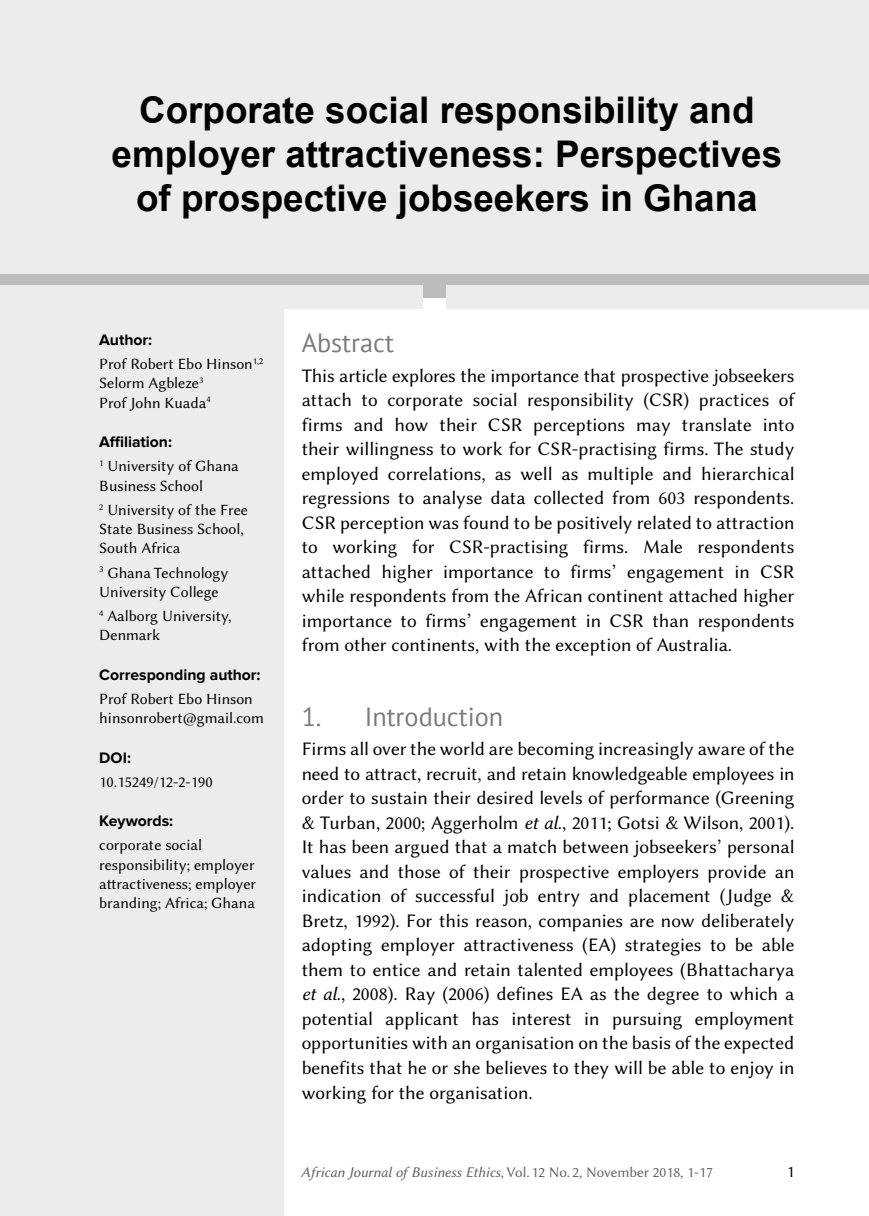
<style>
.page{position:relative;width:869px;height:1216px;background:#fff}
.page>*{position:absolute;margin:0;border:0;box-sizing:border-box;transform-origin:0 0}
.t1{font:700 36.75px/43.8px "Arial";color:#000;text-align:center}
.t2{font:26.25px "PT Sans";color:#7b7b7a}
.t3{font:19.25px/24.5px "Lin Biolinum O";color:#000;text-align:justify}
.t4{font:16.62px "Lin Biolinum O";color:#000}
.t5{font:15.75px/19.2px "Lin Biolinum O";color:#000}
.t6{font:700 15.75px "Proxima Nova";color:#000}
.t7{font:14.88px "Lin Biolinum OI";color:#636362}
.s1{font-family:"Lin Biolinum OI"}
.s2{font-family:"Lin Biolinum O"}
</style>
<div class="page">
<div style="left:0;top:274px;width:283px;height:941px;background:#ececed"></div>
<div style="left:0;top:0;width:868px;height:283px;background:#ececed"></div>
<div style="left:0;top:274px;width:868px;height:23px;background:#bbbcbd"></div>
<div style="left:446px;top:285px;width:422px;height:24px;background:#ececed"></div>
<div style="left:0;top:285px;width:422px;height:24px;background:#ececed"></div>
<h1 class="t1" style="left:111px;top:89px;width:671px">Corporate social responsibility and employer attractiveness: Perspectives of prospective jobseekers in Ghana</h1>
<p class="t6" style="left:99px;top:330px;width:54px">Author:</p>
<p class="t5" style="left:99px;top:354px;width:165px">Prof Robert Ebo Hinson<sup>1,2<br></sup>Selorm Agbleze<sup>3<br></sup>Prof John Kuada<sup>4</sup></p>
<p class="t6" style="left:99px;top:433px;width:74px">Affiliation:</p>
<p class="t5" style="left:99px;top:457px;width:141px"><sup>1</sup> University of Ghana<br>Business School</p>
<p class="t5" style="left:99px;top:500px;width:150px"><sup>2</sup> University of the Free<br>State Business School,<br>South Africa</p>
<p class="t5" style="left:99px;top:563px;width:131px"><sup>3</sup> Ghana Technology<br>University College</p>
<p class="t5" style="left:99px;top:606px;width:134px"><sup>4</sup> Aalborg University,<br>Denmark</p>
<p class="t6" style="left:99px;top:665px;width:163px">Corresponding author:</p>
<p class="t5" style="left:99px;top:689px;width:166px">Prof Robert Ebo Hinson hinsonrobert@gmail.com</p>
<p class="t6" style="left:99px;top:748px;width:33px">DOI:</p>
<p class="t5" style="left:99px;top:772px;width:115px">10.15249/12-2-190</p>
<p class="t6" style="left:99px;top:811px;width:75px">Keywords:</p>
<p class="t5" style="left:99px;top:835px;width:158px">corporate social responsibility; employer attractiveness; employer branding; Africa; Ghana</p>
<h2 class="t2" style="left:301px;top:326px;width:94px">Abstract</h2>
<p class="t3" style="left:301px;top:363px;width:494px">This article explores the importance that prospective jobseekers attach to corporate social responsibility (CSR) practices of firms and how their CSR perceptions may translate into their willingness to work for CSR-practising firms. The study employed correlations, as well as multiple and hierarchical regressions to analyse data collected from 603 respondents.<br>CSR perception was found to be positively related to attraction to working for CSR-practising firms. Male respondents attached higher importance to firms’ engagement in CSR while respondents from the African continent attached higher importance to firms’ engagement in CSR than respondents from other continents, with the exception of Australia.</p>
<h2 class="t2" style="left:301px;top:699px;width:203px">1. Introduction</h2>
<p class="t3" style="left:301px;top:737px;width:494px">Firms all over the world are becoming increasingly aware of the need to attract, recruit, and retain knowledgeable employees in order to sustain their desired levels of performance (Greening &amp; Turban, 2000; Aggerholm <span class="s1">et al</span>., 2011; Gotsi &amp; Wilson, 2001).<br>It has been argued that a match between jobseekers’ personal values and those of their prospective employers provide an indication of successful job entry and placement (Judge &amp; Bretz, 1992). For this reason, companies are now deliberately adopting employer attractiveness (EA) strategies to be able them to entice and retain talented employees (Bhattacharya <span class="s1">et al</span>., 2008). Ray (2006) defines EA as the degree to which a potential applicant has interest in pursuing employment opportunities with an organisation on the basis of the expected benefits that he or she believes to they will be able to enjoy in working for the organisation.</p>
<p class="t7" style="left:301px;top:1163px;width:413px">African Journal of Business Ethics<span class="s2">, Vol. 12 No. 2, November 2018, 1‑17</span></p>
<p class="t4" style="left:786px;top:1162px;width:9px">1</p>
</div>
